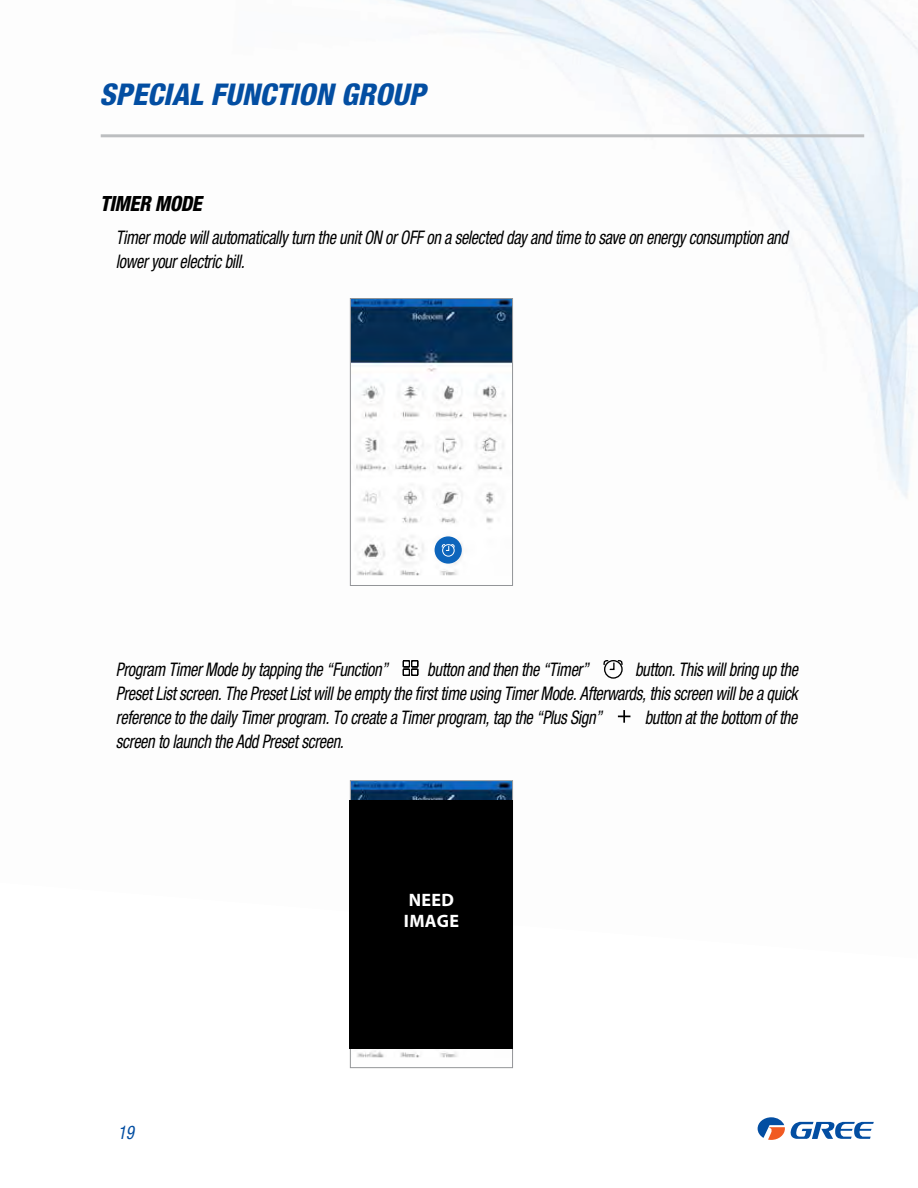
<style>
.page{position:relative;width:918px;height:1188px;background:#fff}
.page>*{position:absolute;margin:0;border:0;box-sizing:border-box;transform-origin:0 0}
.t1{font:italic 800 condensed 30px "Helvetica Neue";color:#034ea2}
.t2{font:italic 800 condensed 21px "Helvetica Neue";letter-spacing:-.02em;color:#000;scale:.94 1}
.t3{font:italic condensed 18.75px/24px "Helvetica Neue";letter-spacing:-.02em;color:#000;scale:.87 1}
.t4{font:italic condensed 18.75px "Helvetica Neue";color:#034ea2;scale:.9 1}
.t5{font:700 18px/21.6px "Myriad Pro";letter-spacing:.02em;color:#fff}
</style>
<div class="page">
<svg style="left:758px;top:1117px;width:116px;height:23px"></svg>
<hr style="left:101px;top:134px;width:763px;height:3px;background:#bcbec0">
<img style="left:352px;top:300px;width:159px;height:276px">
<div style="left:350px;top:298px;width:163px;height:288px;border:1px solid #939598"></div>
<img style="left:352px;top:782px;width:159px;height:276px">
<div style="left:435px;top:536px;width:27px;height:28px;background:#0d65bc;border-radius:50%"></div>
<div style="left:442px;top:544px;width:13px;height:13px;border:1px solid #fff;border-radius:50%"></div>
<svg style="left:441px;top:544px;width:14px;height:7px"></svg>
<div style="left:350px;top:800px;width:163px;height:248px;background:#000"></div>
<div style="left:604px;top:660px;width:19px;height:19px;border:1px solid #000;border-radius:50%"></div>
<svg style="left:603px;top:660px;width:20px;height:11px"></svg>
<svg style="left:403px;top:660px;width:16px;height:16px"></svg>
<svg style="left:618px;top:710px;width:12px;height:13px"></svg>
<h1 class="t1" style="left:99px;top:76px;width:32px">SPECIAL</h1>
<h1 class="t1" style="left:211px;top:76px;width:17px">FUNCTION</h1>
<h1 class="t1" style="left:341px;top:76px;width:19px">GROUP</h1>
<p class="t2" style="left:100px;top:190px;width:109px">TIMER MODE</p>
<p class="t3" style="left:116px;top:225px;width:774px">Timer mode will automatically turn the unit ON or OFF on a selected day and time to save on energy consumption and lower your electric bill.</p>
<p class="t3" style="left:116px;top:658px;width:785px;text-align:justify;text-indent:519px">button. This will bring up the Preset List screen. The Preset List will be empty the first time using Timer Mode. Afterwards, this screen will be a quick reference to the daily Timer program. To create a Timer program, tap the “Plus Sign”</p>
<p class="t3" style="left:116px;top:658px;width:314px">Program Timer Mode by tapping the “Function”</p>
<p class="t3" style="left:427px;top:658px;width:187px">button and then the “Timer”</p>
<p class="t3" style="left:645px;top:706px;width:177px">button at the bottom of the</p>
<p class="t3" style="left:116px;top:730px;width:261px">screen to launch the Add Preset screen.</p>
<p class="t5" style="left:404px;top:888px;width:55px">NEED<br>IMAGE</p>
<p class="t4" style="left:118px;top:1121px;width:20px">19</p>
</div>
